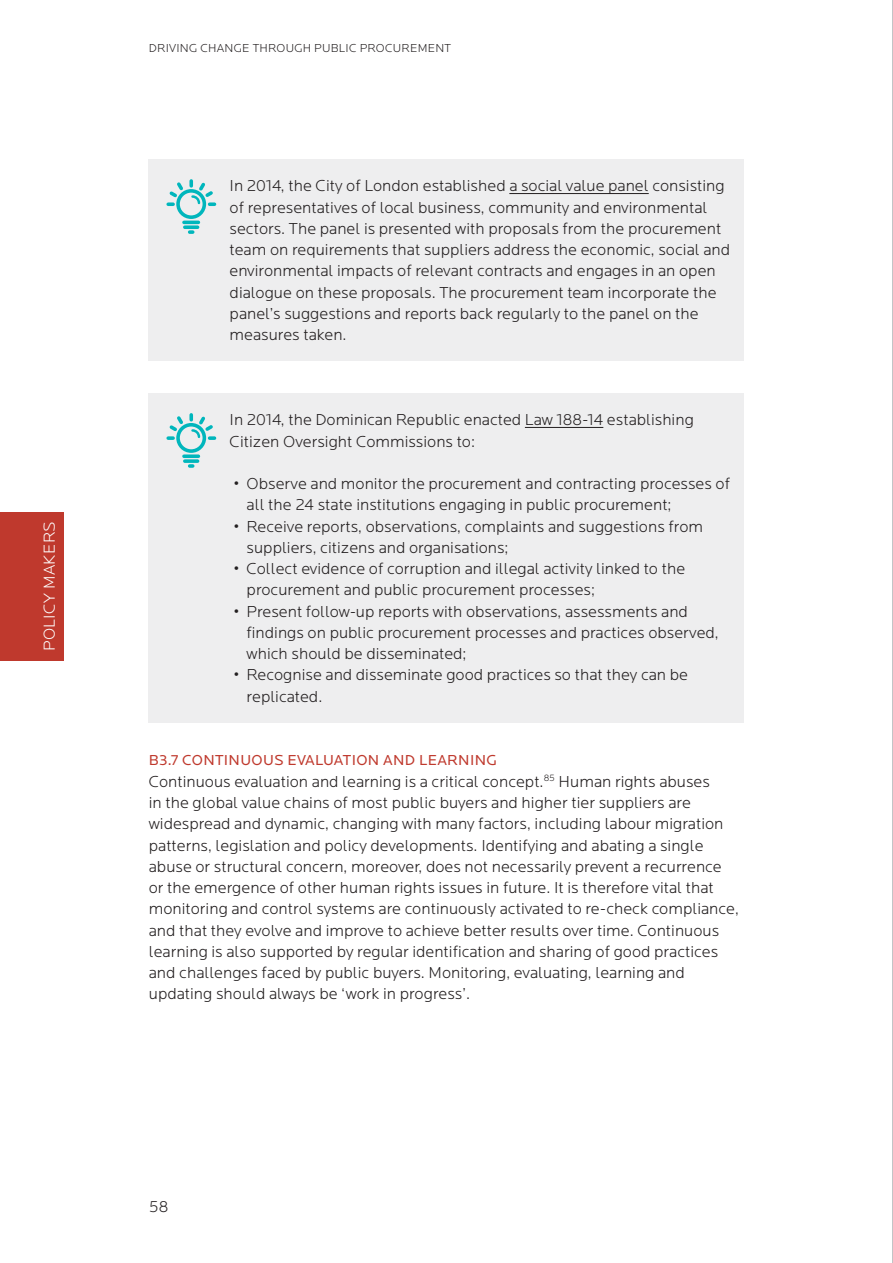
<style>
.page{position:relative;width:893px;height:1263px;background:#fff}
.page>*{position:absolute;margin:0;border:0;box-sizing:border-box;transform-origin:0 0}
.Brød_m_luft{font:300 16.5px/21.3px "Locator";color:#231f20}
.Boksbrød{font:300 16.5px/21.3px "Locator";color:#231f20}
.t1{font:300 16.5px "Locator";letter-spacing:.02em;color:#fff}
.MR_3_rød{font:15px "Locator";letter-spacing:.02em;color:#bf392d}
.t2{font:300 12px "Locator";letter-spacing:.02em;color:#231f20}
</style>
<div class="page">
<hr style="left:892px;top:0;width:1px;height:1263px;background:#8a8c8f">
<div style="left:0;top:512px;width:64px;height:149px;background:#bf392d"></div>
<div style="left:149px;top:159px;width:595px;height:202px;background:#eeeeef"></div>
<div style="left:149px;top:393px;width:595px;height:330px;background:#eeeeef"></div>
<div style="left:176px;top:189px;width:30px;height:30px;border:4px solid #00b6bc;border-radius:50%"></div>
<hr style="left:184px;top:221px;width:14px;height:3px;background:#00b6bc">
<svg style="left:185px;top:225px;width:13px;height:4px"></svg>
<svg style="left:190px;top:230px;width:3px;height:4px"></svg>
<svg style="left:166px;top:179px;width:50px;height:27px"></svg>
<div style="left:176px;top:423px;width:30px;height:30px;border:4px solid #00b6bc;border-radius:50%"></div>
<svg style="left:184px;top:454px;width:14px;height:4px"></svg>
<svg style="left:185px;top:459px;width:13px;height:4px"></svg>
<svg style="left:190px;top:464px;width:3px;height:4px"></svg>
<svg style="left:166px;top:413px;width:50px;height:27px"></svg>
<hr style="left:509px;top:193px;width:140px;height:1px;background:#231f20">
<hr style="left:525px;top:427px;width:78px;height:1px;background:#231f20">
<p class="t1" style="left:41px;top:651px;width:131px;rotate:-90deg">POLICY MAKERS</p>
<p class="t2" style="left:149px;top:41px;width:304px">DRIVING CHANGE THROUGH PUBLIC PROCUREMENT</p>
<p class="Boksbrød" style="left:230px;top:176px;width:502px">In 2014, the City of London established a social value panel consisting of representatives of local business, community and environmental sectors. The panel is presented with proposals from the procurement team on requirements that suppliers address the economic, social and environmental impacts of relevant contracts and engages in an open dialogue on these proposals. The procurement team incorporate the panel’s suggestions and reports back regularly to the panel on the measures taken.</p>
<p class="Boksbrød" style="left:230px;top:410px;width:466px">In 2014, the Dominican Republic enacted Law 188-14 establishing<br>Citizen Oversight Commissions to:</p>
<p class="Brød_m_luft" style="left:247px;top:473px;width:485px;text-indent:-13px">• Observe and monitor the procurement and contracting processes of all the 24 state institutions engaging in public procurement;</p>
<p class="Brød_m_luft" style="left:247px;top:516px;width:458px;text-indent:-13px">• Receive reports, observations, complaints and suggestions from suppliers, citizens and organisations;</p>
<p class="Brød_m_luft" style="left:247px;top:558px;width:440px;text-indent:-13px">• Collect evidence of corruption and illegal activity linked to the procurement and public procurement processes;</p>
<p class="Brød_m_luft" style="left:247px;top:601px;width:474px;text-indent:-13px">• Present follow-up reports with observations, assessments and findings on public procurement processes and practices observed, which should be disseminated;</p>
<p class="Brød_m_luft" style="left:247px;top:665px;width:443px;text-indent:-13px">• Recognise and disseminate good practices so that they can be replicated.</p>
<p class="MR_3_rød" style="left:149px;top:752px;width:350px">B3.7 CONTINUOUS EVALUATION AND LEARNING</p>
<p class="Brød_m_luft" style="left:149px;top:771px;width:592px">Continuous evaluation and learning is a critical concept.<sup>85</sup> Human rights abuses<br>in the global value chains of most public buyers and higher tier suppliers are widespread and dynamic, changing with many factors, including labour migration patterns, legislation and policy developments. Identifying and abating a single abuse or structural concern, moreover, does not necessarily prevent a recurrence or the emergence of other human rights issues in future. It is therefore vital that monitoring and control systems are continuously activated to re-check compliance, and that they evolve and improve to achieve better results over time. Continuous learning is also supported by regular identification and sharing of good practices and challenges faced by public buyers. Monitoring, evaluating, learning and updating should always be ‘work in progress’.</p>
<p class="Brød_m_luft" style="left:149px;top:1196px;width:21px">58</p>
</div>
